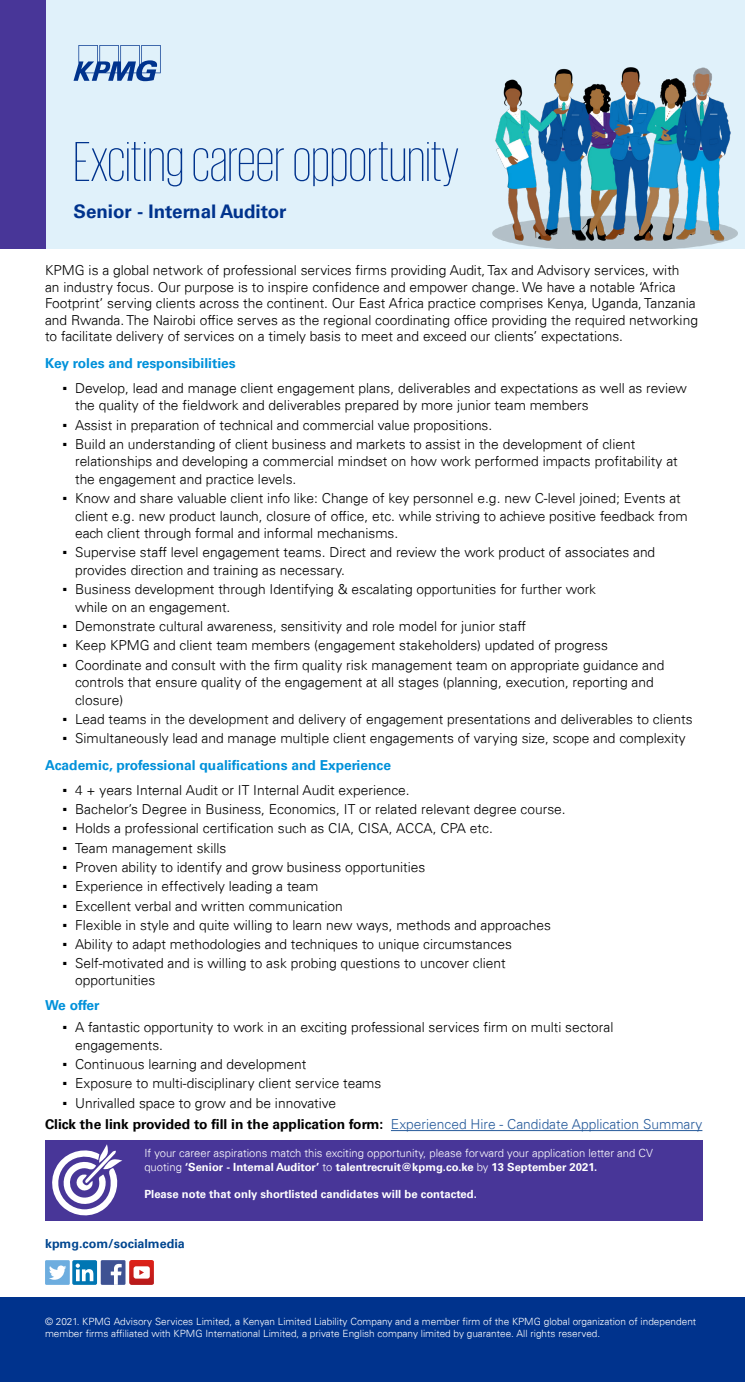
<style>
.page{position:relative;width:745px;height:1382px;background:#fff}
.page>*{position:absolute;margin:0;border:0;box-sizing:border-box;transform-origin:0 0}
.t1{font:200 57.5px "KPMG App";color:#00338d}
.t2{font:700 18.75px "Univers 65";color:#00338d}
.t3{font:300 13.75px/17.5px "Univers 45";color:#000}
.t4{font:700 13.75px "Univers 65";color:#000}
.t5{font:700 13.75px "Univers 65";color:#0091da}
.t6{font:700 12.5px "Univers 65";color:#004690}
.t7{font:700 11.25px "Univers 65";color:#fff}
.t8{font:300 11.25px "Univers 45";color:#fff}
.t9{font:300 10px/12px "Univers 45";color:#fff}
.s1{font-family:"Arial";font-weight:400}
.s2{font-family:"Univers 45";font-weight:300;color:#275b9b}
.s3{font-family:"Univers 45";font-weight:300}
</style>
<div class="page">
<div style="left:27px;top:0;width:717px;height:248px;background:#e0f1fa"></div>
<div style="left:0;top:0;width:45px;height:248px;background:#483698"></div>
<svg style="left:73px;top:45px;width:87px;height:36px"></svg>
<img style="left:492px;top:68px;width:244px;height:180px">
<div style="left:0;top:1297px;width:744px;height:85px;background:#00338d"></div>
<div style="left:72px;top:1260px;width:25px;height:25px;background:#0076b3;border-radius:2px"></div>
<svg style="left:76px;top:1263px;width:17px;height:18px"></svg>
<div style="left:101px;top:1260px;width:24px;height:25px;background:#3e5293"></div>
<svg style="left:111px;top:1264px;width:11px;height:21px"></svg>
<svg style="left:129px;top:1260px;width:25px;height:25px"></svg>
<div style="left:45px;top:1260px;width:25px;height:25px;background:#6daddf"></div>
<svg style="left:49px;top:1265px;width:17px;height:15px"></svg>
<div style="left:45px;top:1140px;width:657px;height:80px;background:#483698"></div>
<svg style="left:52px;top:1144px;width:70px;height:72px"></svg>
<hr style="left:390px;top:1130px;width:312px;height:1px;background:#275b9b">
<h1 class="t1" style="left:73px;top:134px;width:386px">Exciting career opportunity</h1>
<h2 class="t2" style="left:73px;top:201px;width:214px">Senior - Internal Auditor</h2>
<p class="t3" style="left:45px;top:262px;width:654px;line-height:16.5px">KPMG is a global network of professional services firms providing Audit, Tax and Advisory services, with<br>an industry focus. Our purpose is to inspire confidence and empower change. We have a notable ‘Africa Footprint’ serving clients across the continent. Our East Africa practice comprises Kenya, Uganda, Tanzania and Rwanda. The Nairobi office serves as the regional coordinating office providing the required networking to facilitate delivery of services on a timely basis to meet and exceed our clients’ expectations.</p>
<p class="t5" style="left:45px;top:355px;width:192px">Key roles and responsibilities</p>
<p class="t3" style="left:75px;top:379px;width:613px;text-indent:-12px"><span class="s1">▪</span> Develop, lead and manage client engagement plans, deliverables and expectations as well as review the quality of the fieldwork and deliverables prepared by more junior team members</p>
<p class="t3" style="left:63px;top:416px;width:431px"><span class="s1">▪</span> Assist in preparation of technical and commercial value propositions.</p>
<p class="t3" style="left:75px;top:435px;width:604px;text-indent:-12px"><span class="s1">▪</span> Build an understanding of client business and markets to assist in the development of client relationships and developing a commercial mindset on how work performed impacts profitability at the engagement and practice levels.</p>
<p class="t3" style="left:75px;top:490px;width:613px;text-indent:-12px"><span class="s1">▪</span> Know and share valuable client info like: Change of key personnel e.g. new C-level joined; Events at client e.g. new product launch, closure of office, etc. while striving to achieve positive feedback from each client through formal and informal mechanisms.</p>
<p class="t3" style="left:75px;top:544px;width:581px;text-indent:-12px"><span class="s1">▪</span> Supervise staff level engagement teams. Direct and review the work product of associates and provides direction and training as necessary.</p>
<p class="t3" style="left:75px;top:581px;width:522px;text-indent:-12px"><span class="s1">▪</span> Business development through Identifying &amp; escalating opportunities for further work while on an engagement.</p>
<p class="t3" style="left:63px;top:617px;width:464px"><span class="s1">▪</span> Demonstrate cultural awareness, sensitivity and role model for junior staff</p>
<p class="t3" style="left:63px;top:637px;width:546px"><span class="s1">▪</span> Keep KPMG and client team members (engagement stakeholders) updated of progress</p>
<p class="t3" style="left:75px;top:656px;width:590px;text-indent:-12px"><span class="s1">▪</span> Coordinate and consult with the firm quality risk management team on appropriate guidance and controls that ensure quality of the engagement at all stages (planning, execution, reporting and closure)</p>
<p class="t3" style="left:63px;top:710px;width:631px"><span class="s1">▪</span> Lead teams in the development and delivery of engagement presentations and deliverables to clients</p>
<p class="t3" style="left:63px;top:729px;width:624px"><span class="s1">▪</span> Simultaneously lead and manage multiple client engagements of varying size, scope and complexity</p>
<p class="t5" style="left:45px;top:757px;width:347px">Academic, professional qualifications and Experience</p>
<p class="t3" style="left:63px;top:781px;width:348px"><span class="s1">▪</span> 4 + years Internal Audit or IT Internal Audit experience.</p>
<p class="t3" style="left:63px;top:800px;width:504px"><span class="s1">▪</span> Bachelor’s Degree in Business, Economics, IT or related relevant degree course.</p>
<p class="t3" style="left:63px;top:820px;width:431px"><span class="s1">▪</span> Holds a professional certification such as CIA, CISA, ACCA, CPA etc.</p>
<p class="t3" style="left:63px;top:839px;width:165px"><span class="s1">▪</span> Team management skills</p>
<p class="t3" style="left:63px;top:858px;width:364px"><span class="s1">▪</span> Proven ability to identify and grow business opportunities</p>
<p class="t3" style="left:63px;top:878px;width:257px"><span class="s1">▪</span> Experience in effectively leading a team</p>
<p class="t3" style="left:63px;top:897px;width:281px"><span class="s1">▪</span> Excellent verbal and written communication</p>
<p class="t3" style="left:63px;top:916px;width:489px"><span class="s1">▪</span> Flexible in style and quite willing to learn new ways, methods and approaches</p>
<p class="t3" style="left:63px;top:935px;width:450px"><span class="s1">▪</span> Ability to adapt methodologies and techniques to unique circumstances</p>
<p class="t3" style="left:75px;top:955px;width:432px;line-height:16.5px;text-indent:-12px"><span class="s1">▪</span> Self-motivated and is willing to ask probing questions to uncover client opportunities</p>
<p class="t5" style="left:45px;top:997px;width:56px">We offer</p>
<p class="t3" style="left:75px;top:1019px;width:539px;text-indent:-12px"><span class="s1">▪</span> A fantastic opportunity to work in an exciting professional services firm on multi sectoral engagements.</p>
<p class="t3" style="left:63px;top:1055px;width:245px"><span class="s1">▪</span> Continuous learning and development</p>
<p class="t3" style="left:63px;top:1075px;width:320px"><span class="s1">▪</span> Exposure to multi-disciplinary client service teams</p>
<p class="t3" style="left:63px;top:1094px;width:275px"><span class="s1">▪</span> Unrivalled space to grow and be innovative</p>
<p class="t4" style="left:45px;top:1116px;width:658px">Click the link provided to fill in the application form: <span class="s2">Experienced Hire - Candidate Application Summary</span></p>
<p class="t8" style="left:144px;top:1146px;width:509px">If your career aspirations match this exciting opportunity, please forward your application letter and CV</p>
<p class="t7" style="left:144px;top:1160px;width:454px"><span class="s3">quoting</span> ‘Senior - Internal Auditor’ <span class="s3">to</span> talentrecruit@kpmg.co.ke <span class="s3">by</span> 13 September 2021.</p>
<p class="t7" style="left:144px;top:1187px;width:334px">Please note that only shortlisted candidates will be contacted.</p>
<p class="t6" style="left:45px;top:1236px;width:141px">kpmg.com/socialmedia</p>
<p class="t9" style="left:45px;top:1315px;width:652px">© 2021. KPMG Advisory Services Limited, a Kenyan Limited Liability Company and a member firm of the KPMG global organization of independent member firms affiliated with KPMG International Limited, a private English company limited by guarantee. All rights reserved.</p>
</div>
